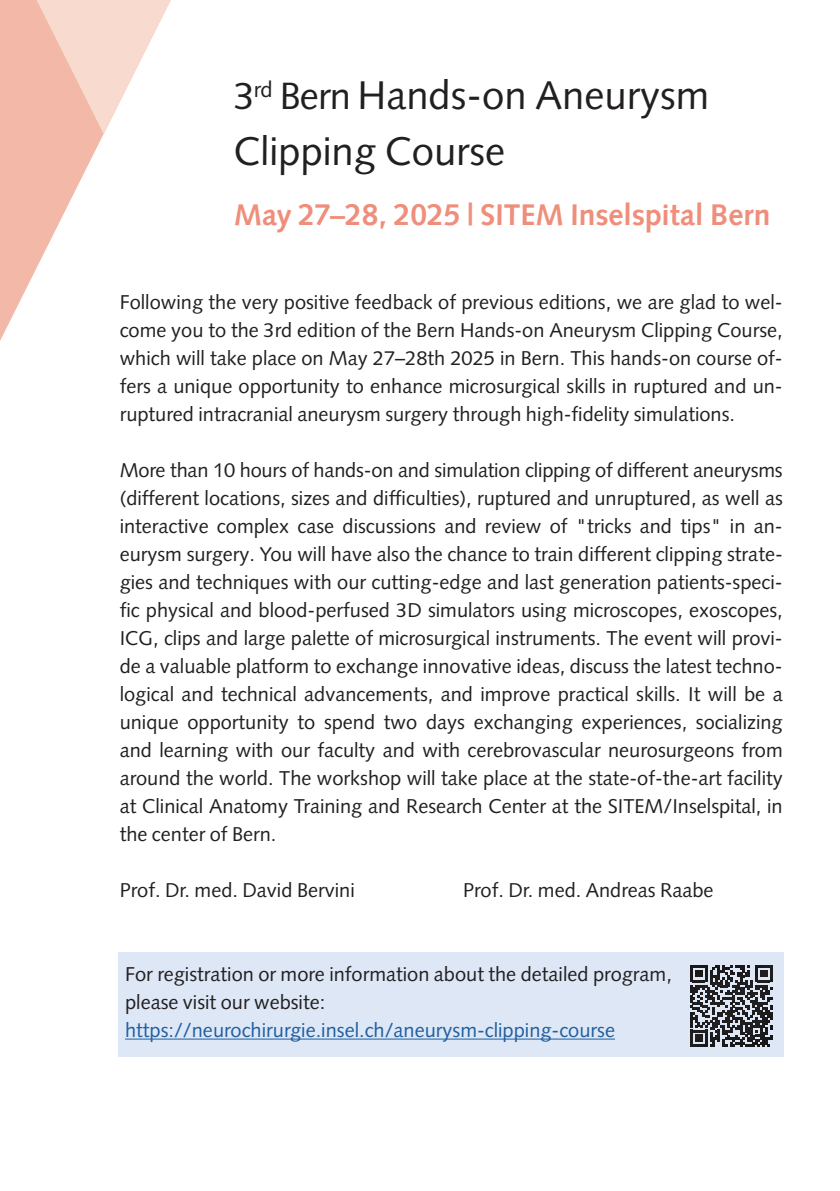
<style>
.page{position:relative;width:840px;height:1191px;background:#fff}
.page>*{position:absolute;margin:0;border:0;box-sizing:border-box;transform-origin:0 0}
.t1{font:40px/56px "Syntax LT Pro";color:#221f20}
.t2{font:700 30px "Syntax LT Pro";letter-spacing:-.005em;color:#ef8e7a}
.t3{font:20px/28px "Syntax LT Pro";color:#221f20;text-align:justify}
.t4{font:20px "Syntax LT Pro";color:#1f5ea0}
.s1{font-size:38px}
</style>
<div class="page">
<svg style="left:0;top:134px;width:104px;height:207px"></svg>
<svg style="left:0;top:0;width:171px;height:134px"></svg>
<div style="left:118px;top:952px;width:665px;height:105px;background:#dde7f5"></div>
<hr style="left:125px;top:1038px;width:489px;height:1px;background:#1f5ea0">
<div style="left:679px;top:954px;width:104px;height:105px;background:#221f20;opacity:.5"></div>
<h1 class="t1" style="left:233px;top:68px;width:476px"><span class="s1">3</span><sup>rd</sup> <span class="s1">Bern</span> Hands-on Aneurysm<br>Clipping Course</h1>
<h2 class="t2" style="left:233px;top:197px;width:538px">May 27–28, 2025 | SITEM Inselspital Bern</h2>
<p class="t3" style="left:120px;top:288px;width:664px">Following the very positive feedback of previous editions, we are glad to wel&shy;come you to the 3rd edition of the Bern Hands-on Aneurysm Clipping Course, which will take place on May 27–28th 2025 in Bern. This hands-on course of&shy;fers a unique opportunity to enhance microsurgical skills in ruptured and un&shy;ruptured intracranial aneurysm surgery through high-fidelity simulations.</p>
<p class="t3" style="left:120px;top:456px;width:664px">More than 10 hours of hands-on and simulation clipping of different aneurysms (different locations, sizes and difficulties), ruptured and unruptured, as well as interactive complex case discussions and review of "tricks and tips" in an&shy;eurysm surgery. You will have also the chance to train different clipping strate&shy;gies and techniques with our cutting-edge and last generation patients-speci&shy;fic physical and blood-perfused 3D simulators using microscopes, exoscopes, ICG, clips and large palette of microsurgical instruments. The event will provi&shy;de a valuable platform to exchange innovative ideas, discuss the latest techno&shy;logical and technical advancements, and improve practical skills. It will be a unique opportunity to spend two days exchanging experiences, socializing and learning with our faculty and with cerebrovascular neurosurgeons from around the world. The workshop will take place at the state-of-the-art facility at Clinical Anatomy Training and Research Center at the SITEM/Inselspital, in the center of Bern.</p>
<p class="t3" style="left:120px;top:876px;width:236px">Prof. Dr. med. David Bervini</p>
<p class="t3" style="left:463px;top:876px;width:252px">Prof. Dr. med. Andreas Raabe</p>
<p class="t3" style="left:125px;top:960px;width:548px">For registration or more information about the detailed program, please visit our website:</p>
<p class="t4" style="left:125px;top:1018px;width:491px">https://neurochirurgie.insel.ch/aneurysm-clipping-course</p>
</div>
